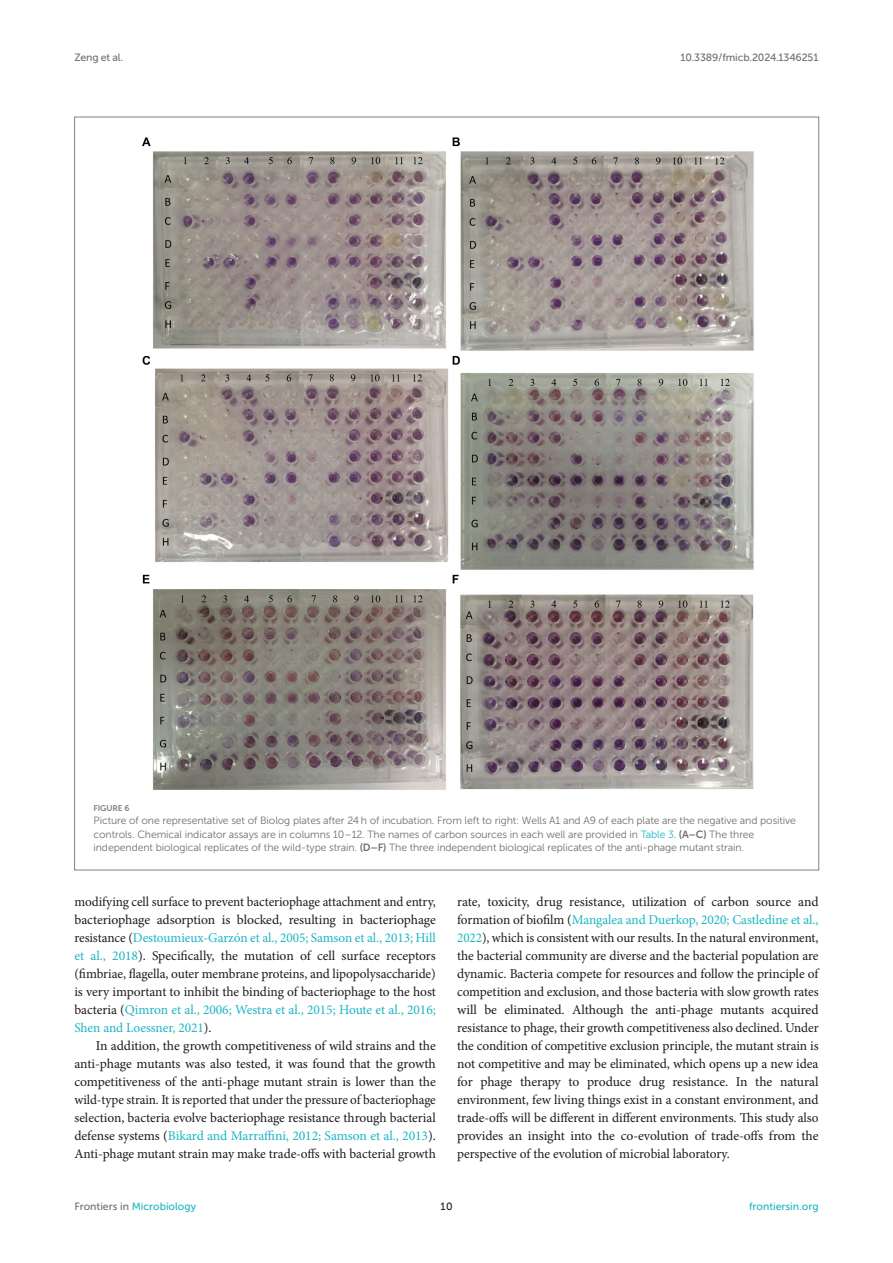
<style>
.page{position:relative;width:893px;height:1263px;background:#fff}
.page>*{position:absolute;margin:0;border:0;box-sizing:border-box;transform-origin:0 0}
.TEXT{font:13.5px/18px "Minion Pro";letter-spacing:-.005em;color:#1b1c1b;text-align:justify}
.FIG_LEG{font:10.5px/13.5px "Museo Sans 300";letter-spacing:-.01em;color:#706f70}
.t1{font:10.5px "Museo Sans 500";color:#1db5c3}
.t2{font:10.5px "Museo Sans 500";letter-spacing:-.015em;color:#706f70}
.t3{font:10.5px "Museo Sans 500";color:#1b1c1b}
.FIG_HD{font:8.25px "Museo Sans 700";letter-spacing:-.01em;color:#7e7f7f}
.s1{color:#1db5c3}
.s2{font-family:"Museo Sans 700"}
.s3{color:#706f70}
</style>
<div class="page">
<img style="left:142px;top:137px;width:612px;height:653px">
<p class="t2" style="left:74px;top:51px;width:50px">Zeng et al.</p>
<p class="t2" style="left:680px;top:51px;width:140px">10.3389/fmicb.2024.1346251</p>
<p class="FIG_HD" style="left:94px;top:803px;width:37px">FIGURE 6</p>
<p class="FIG_LEG" style="left:94px;top:814px;width:704px">Picture of one representative set of Biolog plates after 24 h of incubation. From left to right: Wells A1 and A9 of each plate are the negative and positive controls. Chemical indicator assays are in columns 10–12. The names of carbon sources in each well are provided in <span class="s1">Table 3</span>. <span class="s2">(A–C)</span> The three independent biological replicates of the wild-type strain. <span class="s2">(D–F)</span> The three independent biological replicates of the anti-phage mutant strain.</p>
<p class="TEXT" style="left:74px;top:893px;width:363px">modifying cell surface to prevent bacteriophage attachment and entry, bacteriophage adsorption is blocked, resulting in bacteriophage resistance (<span class="s1">Destoumieux-Garzón et al., 2005; Samson et al., 2013; Hill et al., 2018</span>). Specifically, the mutation of cell surface receptors (fimbriae, flagella, outer membrane proteins, and lipopolysaccharide) is very important to inhibit the binding of bacteriophage to the host bacteria (<span class="s1">Qimron et al., 2006; Westra et al., 2015; Houte et al., 2016; Shen and Loessner, 2021</span>).</p>
<p class="TEXT" style="left:74px;top:1037px;width:363px;text-indent:21px">In addition, the growth competitiveness of wild strains and the anti-phage mutants was also tested, it was found that the growth competitiveness of the anti-phage mutant strain is lower than the wild-type strain. It is reported that under the pressure of bacteriophage selection, bacteria evolve bacteriophage resistance through bacterial defense systems (<span class="s1">Bikard and Marraffini, 2012; Samson et al., 2013</span>).<br>Anti-phage mutant strain may make trade-offs with bacterial growth</p>
<p class="TEXT" style="left:457px;top:893px;width:363px">rate, toxicity, drug resistance, utilization of carbon source and formation of biofilm (<span class="s1">Mangalea and Duerkop, 2020; Castledine et al., 2022</span>), which is consistent with our results. In the natural environment, the bacterial community are diverse and the bacterial population are dynamic. Bacteria compete for resources and follow the principle of competition and exclusion, and those bacteria with slow growth rates will be eliminated. Although the anti-phage mutants acquired resistance to phage, their growth competitiveness also declined. Under the condition of competitive exclusion principle, the mutant strain is not competitive and may be eliminated, which opens up a new idea for phage therapy to produce drug resistance. In the natural environment, few living things exist in a constant environment, and trade-offs will be different in different environments. This study also provides an insight into the co-evolution of trade-offs from the perspective of the evolution of microbial laboratory.</p>
<p class="t1" style="left:74px;top:1200px;width:123px"><span class="s3">Frontiers in</span> Microbiology</p>
<p class="t3" style="left:440px;top:1200px;width:14px">10</p>
<p class="t1" style="left:749px;top:1200px;width:71px">frontiersin.org</p>
</div>
